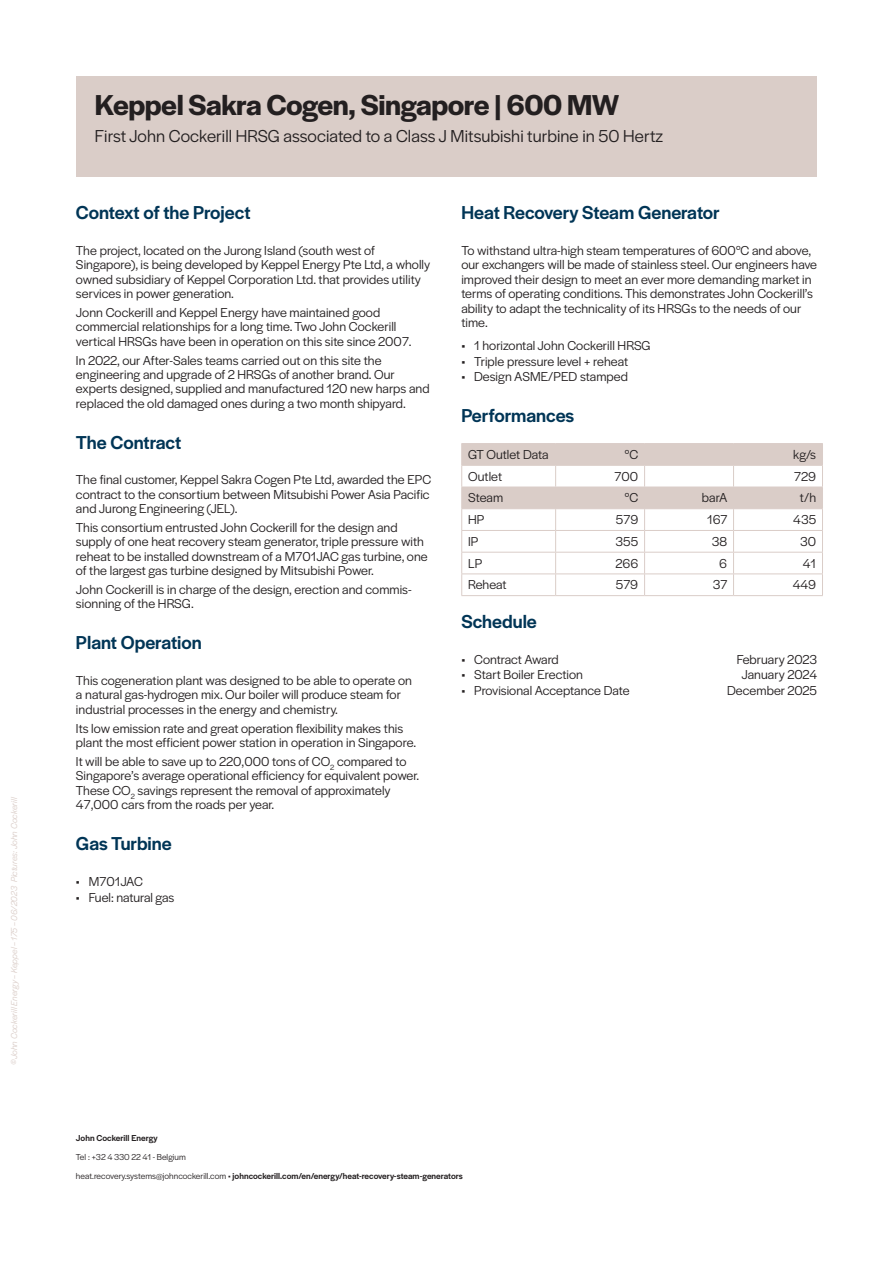
<style>
.page{position:relative;width:893px;height:1263px;background:#fff}
.page>*{position:absolute;margin:0;border:0;box-sizing:border-box;transform-origin:0 0}
.t1{font:600 30px "Halyard Display";letter-spacing:-.015em;color:#231f20}
.t2{font:500 19.5px "Halyard Display";color:#003556}
.t3{font:18px "Halyard Display";letter-spacing:.005em;color:#231f20}
.t4{font:13.5px/14.4px "Halyard Display";letter-spacing:.005em;color:#231f20}
.t5{font:9px/18.8px "Halyard Display";color:#231f20}
.t6{font:italic 9px "Halyard Display";color:#dacdc8}
.t7{font:500 9px "Halyard Display";letter-spacing:.005em;color:#231f20}
.s1{font-weight:500}
</style>
<div class="page">
<div style="left:76px;top:76px;width:741px;height:100px;background:#dacdc8"></div>
<hr style="left:461px;top:443px;width:95px;height:1px;background:#dacdc8">
<hr style="left:556px;top:443px;width:89px;height:1px;background:#dacdc8">
<hr style="left:645px;top:443px;width:88px;height:1px;background:#dacdc8">
<hr style="left:733px;top:443px;width:90px;height:1px;background:#dacdc8">
<hr style="left:461px;top:595px;width:95px;height:1px;background:#dacdc8">
<hr style="left:556px;top:595px;width:89px;height:1px;background:#dacdc8">
<hr style="left:645px;top:595px;width:88px;height:1px;background:#dacdc8">
<hr style="left:733px;top:595px;width:90px;height:1px;background:#dacdc8">
<svg style="left:461px;top:444px;width:362px;height:151px"></svg>
<hr style="left:461px;top:487px;width:95px;height:1px;background:#dacdc8">
<hr style="left:556px;top:487px;width:89px;height:1px;background:#dacdc8">
<hr style="left:645px;top:487px;width:88px;height:1px;background:#dacdc8">
<hr style="left:733px;top:487px;width:90px;height:1px;background:#dacdc8">
<p class="t6" style="left:8px;top:1065px;width:269px;rotate:-90deg">©John Cockerill Energy – Keppel – 175 – 06/2023 Pictures: John Cockerill</p>
<h1 class="t1" style="left:95px;top:83px;width:526px">Keppel Sakra Cogen, Singapore | 600 MW</h1>
<h3 class="t3" style="left:95px;top:123px;width:570px">First John Cockerill HRSG associated to a Class J Mitsubishi turbine in 50 Hertz</h3>
<h2 class="t2" style="left:76px;top:199px;width:176px">Context of the Project</h2>
<p class="t4" style="left:76px;top:242px;width:356px">The project, located on the Jurong Island (south west of Singapore), is being developed by Keppel Energy Pte Ltd, a wholly owned subsidiary of Keppel Corporation Ltd. that provides utility services in power generation.</p>
<p class="t4" style="left:76px;top:305px;width:337px">Jonn Cockerill and Keppel Energy have maintained good commercial relationships for a long time. Two John Cockerill vertical HRSGs have been in operation on this site since 2007.</p>
<p class="t4" style="left:76px;top:352px;width:355px">In 2022, our After-Sales teams carried out on this site the engineering and upgrade of 2 HRSGs of another brand. Our experts designed, supplied and manufactured 120 new harps and replaced the old damaged ones during a two month shipyard.</p>
<h2 class="t2" style="left:76px;top:428px;width:107px">The Contract</h2>
<p class="t4" style="left:76px;top:472px;width:357px">The final customer, Keppel Sakra Cogen Pte Ltd, awarded the EPC contract to the consortium between Mitsubishi Power Asia Pacific and Jurong Engineering (JEL).</p>
<p class="t4" style="left:76px;top:519px;width:353px">This consortium entrusted John Cockerill for the design and supply of one heat recovery steam generator, triple pressure with reheat to be installed downstream of a M701JAC gas turbine, one of the largest gas turbine designed by Mitsubishi Power.</p>
<p class="t4" style="left:76px;top:582px;width:337px">John Cockerill is in charge of the design, erection and commis&shy;sionning of the HRSG.</p>
<h2 class="t2" style="left:76px;top:629px;width:127px">Plant Operation</h2>
<p class="t4" style="left:76px;top:672px;width:337px">This cogeneration plant was designed to be able to operate on a natural gas-hydrogen mix. Our boiler will produce steam for industrial processes in the energy and chemistry.</p>
<p class="t4" style="left:76px;top:720px;width:342px">Its low emission rate and great operation flexibility makes this plant the most efficient power station in operation in Singapore.</p>
<p class="t4" style="left:76px;top:753px;width:345px">It will be able to save up to 220,000 tons of CO<sub>2</sub> compared to Singapore’s average operational efficiency for equivalent power.<br>These CO<sub>2</sub> savings represent the removal of approximately 47,000 cars from the roads per year.</p>
<h2 class="t2" style="left:76px;top:829px;width:97px">Gas Turbine</h2>
<p class="t4" style="left:76px;top:873px;width:68px">• M701JAC</p>
<p class="t4" style="left:76px;top:889px;width:100px">• Fuel: natural gas</p>
<h2 class="t2" style="left:461px;top:199px;width:260px">Heat Recovery Steam Generator</h2>
<p class="t4" style="left:461px;top:242px;width:357px">To withstand ultra-high steam temperatures of 600°C and above, our exchangers will be made of stainless steel. Our engineers have improved their design to meet an ever more demanding market in terms of operating conditions. This demonstrates John Cockerill’s ability to adapt the technicality of its HRSGs to the needs of our time.</p>
<p class="t4" style="left:461px;top:338px;width:191px">• 1 horizontal John Cockerill HRSG</p>
<p class="t4" style="left:461px;top:353px;width:168px">• Triple pressure level + reheat</p>
<p class="t4" style="left:461px;top:369px;width:168px">• Design ASME/PED stamped</p>
<h2 class="t2" style="left:461px;top:402px;width:114px">Performances</h2>
<p class="t4" style="left:468px;top:446px;width:82px">GT Outlet Data</p>
<p class="t4" style="left:625px;top:446px;width:15px">°C</p>
<p class="t4" style="left:793px;top:446px;width:24px">kg/s</p>
<p class="t4" style="left:468px;top:468px;width:35px">Outlet</p>
<p class="t4" style="left:615px;top:468px;width:25px">700</p>
<p class="t4" style="left:794px;top:468px;width:23px">729</p>
<p class="t4" style="left:468px;top:490px;width:37px">Steam</p>
<p class="t4" style="left:625px;top:490px;width:15px">°C</p>
<p class="t4" style="left:702px;top:490px;width:27px">barA</p>
<p class="t4" style="left:800px;top:490px;width:18px">t/h</p>
<p class="t4" style="left:468px;top:512px;width:18px">HP</p>
<p class="t4" style="left:616px;top:512px;width:24px">579</p>
<p class="t4" style="left:707px;top:512px;width:22px">167</p>
<p class="t4" style="left:793px;top:512px;width:24px">435</p>
<p class="t4" style="left:468px;top:533px;width:12px">IP</p>
<p class="t4" style="left:616px;top:533px;width:24px">355</p>
<p class="t4" style="left:712px;top:533px;width:17px">38</p>
<p class="t4" style="left:800px;top:533px;width:17px">30</p>
<p class="t4" style="left:468px;top:555px;width:16px">LP</p>
<p class="t4" style="left:615px;top:555px;width:24px">266</p>
<p class="t4" style="left:719px;top:555px;width:9px">6</p>
<p class="t4" style="left:803px;top:555px;width:15px">41</p>
<p class="t4" style="left:468px;top:577px;width:40px">Reheat</p>
<p class="t4" style="left:616px;top:577px;width:24px">579</p>
<p class="t4" style="left:713px;top:577px;width:16px">37</p>
<p class="t4" style="left:793px;top:577px;width:25px">449</p>
<h2 class="t2" style="left:461px;top:608px;width:77px">Schedule</h2>
<p class="t4" style="left:461px;top:651px;width:99px">• Contract Award</p>
<p class="t4" style="left:737px;top:651px;width:82px">February 2023</p>
<p class="t4" style="left:461px;top:667px;width:123px">• Start Boiler Erection</p>
<p class="t4" style="left:742px;top:667px;width:77px">January 2024</p>
<p class="t4" style="left:461px;top:682px;width:170px">• Provisional Acceptance Date</p>
<p class="t4" style="left:727px;top:682px;width:91px">December 2025</p>
<p class="t7" style="left:76px;top:1132px;width:83px">John Cockerill Energy</p>
<p class="t5" style="left:76px;top:1147px;width:388px">Tel : +32 4 330 22 41 - Belgium<br>heat.recovery.systems@johncockerill.com • <span class="s1">johncockerill.com/en/energy/heat-recovery-steam-generators</span></p>
</div>
